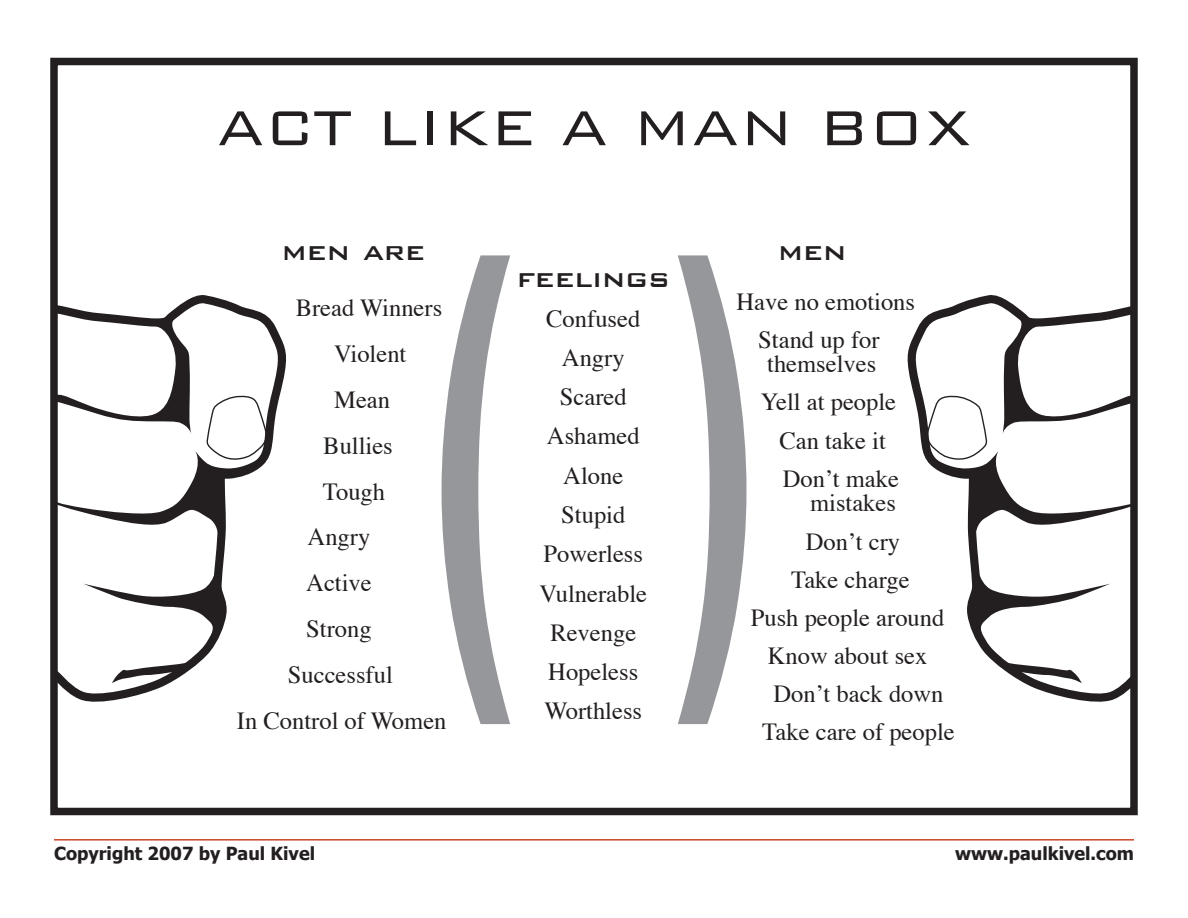
<style>
.page{position:relative;width:1188px;height:918px;background:#fff}
.page>*{position:absolute;margin:0;border:0;box-sizing:border-box;transform-origin:0 0}
.t1{font:700 condensed 523.65px "Helvetica Neue";color:#95979a;scale:.53 1}
.t2{font:300 65.4px "Bank Gothic";color:#231f20}
.t3{font:500 32.7px "Bank Gothic";color:#231f20}
.t4{font:24.6px/39.3px "Times";color:#231f20;text-align:center}
.t5{font:700 18px "Tahoma";color:#231f20}
</style>
<div class="page">
<svg style="left:59px;top:295px;width:228px;height:407px"></svg>
<svg style="left:83px;top:561px;width:139px;height:89px"></svg>
<svg style="left:112px;top:663px;width:75px;height:20px"></svg>
<svg style="left:59px;top:320px;width:209px;height:215px"></svg>
<svg style="left:907px;top:295px;width:222px;height:407px"></svg>
<svg style="left:972px;top:561px;width:138px;height:89px"></svg>
<svg style="left:1007px;top:663px;width:75px;height:20px"></svg>
<svg style="left:926px;top:320px;width:203px;height:215px"></svg>
<div style="left:50px;top:58px;width:1088px;height:757px;border:8px solid #231f20"></div>
<hr style="left:54px;top:839px;width:1080px;height:2px;background:#ce4527">
<h2 class="t2" style="left:217px;top:78px;width:756px">ACT LIKE A MAN BOX</h2>
<h3 class="t3" style="left:282px;top:226px;width:145px">men are</h3>
<h3 class="t3" style="left:778px;top:226px;width:70px">men</h3>
<h3 class="t3" style="left:517px;top:253px;width:155px">feelings</h3>
<p class="t4" style="left:540px;top:297px;width:109px">Confused<br>Angry<br>Scared<br>Ashamed<br>Alone<br>Stupid<br>Powerless<br>Vulnerable<br>Revenge<br>Hopeless<br>Worthless</p>
<h1 class="t1" style="left:428px;top:126px;width:630px">( )</h1>
<p class="t4" style="left:737px;top:280px;width:180px;line-height:38.2px">Have no emotions<br>Stand up for</p>
<p class="t4" style="left:767px;top:342px;width:111px">themselves</p>
<p class="t4" style="left:761px;top:380px;width:137px">Yell at people</p>
<p class="t4" style="left:779px;top:419px;width:108px">Can take it</p>
<p class="t4" style="left:783px;top:457px;width:118px">Don’t make</p>
<p class="t4" style="left:751px;top:482px;width:205px;line-height:38.2px">mistakes<br>Don’t cry<br>Take charge<br>Push people around<br>Know about sex<br>Don’t back down<br>Take care of people</p>
<p class="t4" style="left:296px;top:286px;width:148px">Bread Winners</p>
<p class="t4" style="left:334px;top:332px;width:74px">Violent</p>
<p class="t4" style="left:334px;top:378px;width:57px">Mean</p>
<p class="t4" style="left:323px;top:424px;width:71px">Bullies</p>
<p class="t4" style="left:323px;top:470px;width:64px">Tough</p>
<p class="t4" style="left:308px;top:515px;width:64px">Angry</p>
<p class="t4" style="left:306px;top:561px;width:67px">Active</p>
<p class="t4" style="left:306px;top:607px;width:67px">Strong</p>
<p class="t4" style="left:288px;top:653px;width:106px">Successful</p>
<p class="t4" style="left:237px;top:699px;width:211px">In Control of Women</p>
<p class="t5" style="left:54px;top:842px;width:263px">Copyright 2007 by Paul Kivel</p>
<p class="t5" style="left:955px;top:842px;width:180px">www.paulkivel.com</p>
</div>
